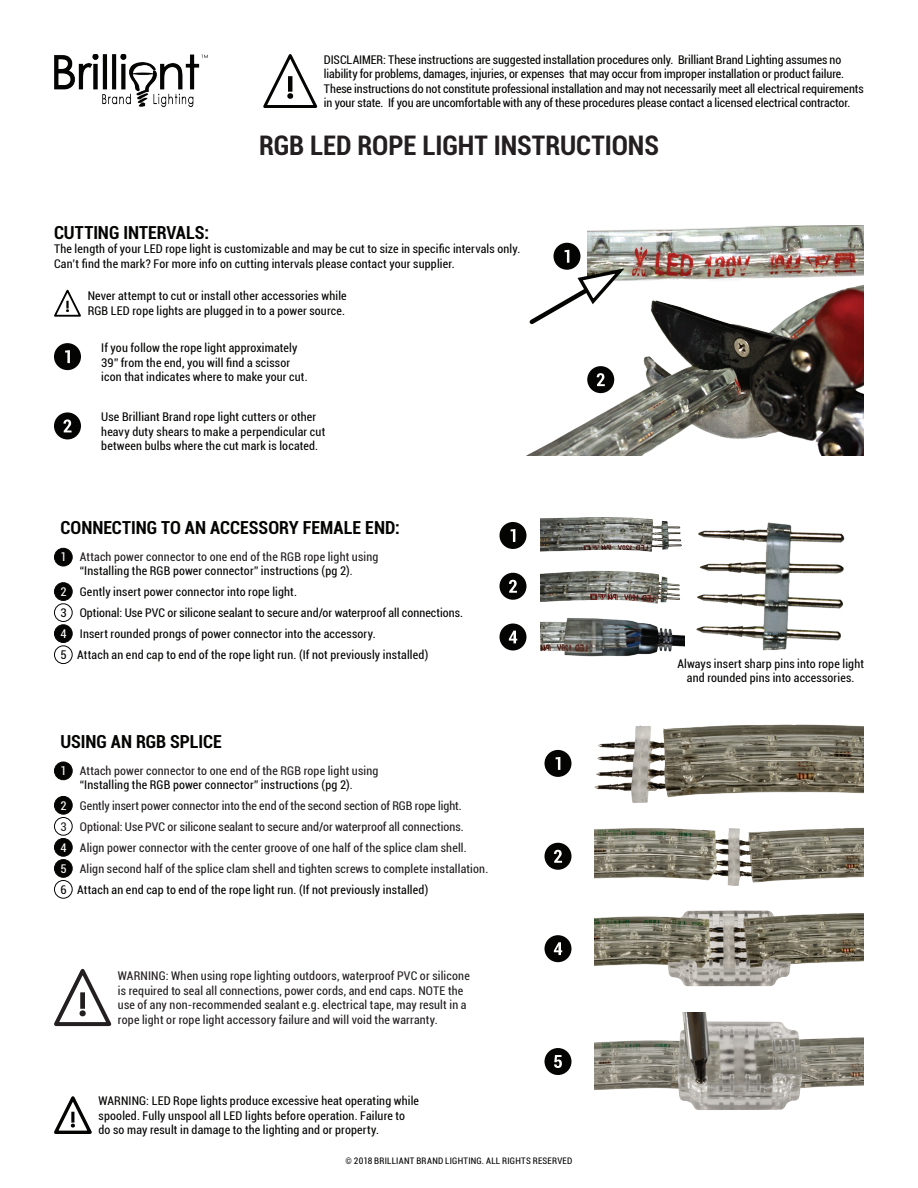
<style>
.page{position:relative;width:918px;height:1188px;background:#fff}
.page>*{position:absolute;margin:0;border:0;box-sizing:border-box;transform-origin:0 0}
.t1{font:700 condensed 27px "Roboto";letter-spacing:-.005em;color:#231f20}
.t2{font:700 condensed 18px "Roboto";color:#040503}
.t3{font:condensed 12px/14.4px "Roboto";letter-spacing:.01em;color:#040503}
.t4{font:condensed 12px/14.4px "Roboto";letter-spacing:.015em;color:#231f20}
.t5{font:condensed 9px "Roboto";letter-spacing:.025em;color:#040503}
.s1{color:#fff}
.s2{color:#231f20}
</style>
<div class="page">
<img style="left:54px;top:54px;width:154px;height:53px">
<svg style="left:263px;top:54px;width:55px;height:54px"></svg>
<div style="left:54px;top:548px;width:18px;height:18px;background:#040503;border-radius:50%"></div>
<div style="left:54px;top:548px;width:19px;height:18px;border:1px solid #040503;border-radius:50%"></div>
<div style="left:54px;top:583px;width:18px;height:17px;background:#040503;border-radius:50%"></div>
<div style="left:54px;top:582px;width:19px;height:19px;border:1px solid #040503;border-radius:50%"></div>
<div style="left:54px;top:603px;width:19px;height:19px;border:1px solid #040503;border-radius:50%"></div>
<div style="left:54px;top:625px;width:18px;height:17px;background:#040503;border-radius:50%"></div>
<div style="left:54px;top:624px;width:19px;height:19px;border:1px solid #040503;border-radius:50%"></div>
<div style="left:54px;top:645px;width:19px;height:19px;border:1px solid #040503;border-radius:50%"></div>
<div style="left:54px;top:839px;width:18px;height:17px;background:#040503;border-radius:50%"></div>
<div style="left:54px;top:838px;width:19px;height:19px;border:1px solid #040503;border-radius:50%"></div>
<div style="left:54px;top:762px;width:18px;height:18px;background:#040503;border-radius:50%"></div>
<div style="left:54px;top:762px;width:19px;height:18px;border:1px solid #040503;border-radius:50%"></div>
<div style="left:54px;top:796px;width:18px;height:18px;background:#040503;border-radius:50%"></div>
<div style="left:54px;top:796px;width:19px;height:19px;border:1px solid #040503;border-radius:50%"></div>
<div style="left:54px;top:817px;width:19px;height:19px;border:1px solid #040503;border-radius:50%"></div>
<div style="left:54px;top:860px;width:18px;height:17px;background:#040503;border-radius:50%"></div>
<div style="left:54px;top:859px;width:19px;height:19px;border:1px solid #040503;border-radius:50%"></div>
<div style="left:54px;top:880px;width:19px;height:19px;border:1px solid #040503;border-radius:50%"></div>
<img style="left:594px;top:724px;width:270px;height:79px">
<img style="left:594px;top:827px;width:270px;height:58px">
<img style="left:594px;top:910px;width:270px;height:77px">
<img style="left:594px;top:1012px;width:270px;height:98px">
<svg style="left:54px;top:968px;width:58px;height:59px"></svg>
<svg style="left:54px;top:289px;width:27px;height:28px"></svg>
<div style="left:54px;top:343px;width:27px;height:27px;background:#040503;border-radius:50%"></div>
<svg style="left:65px;top:350px;width:5px;height:13px"></svg>
<div style="left:54px;top:412px;width:27px;height:27px;background:#040503;border-radius:50%"></div>
<svg style="left:63px;top:419px;width:9px;height:13px"></svg>
<img style="left:526px;top:284px;width:338px;height:172px">
<img style="left:587px;top:225px;width:277px;height:56px">
<div style="left:554px;top:243px;width:26px;height:27px;background:#040503;border-radius:50%"></div>
<svg style="left:526px;top:250px;width:99px;height:78px"></svg>
<div style="left:587px;top:366px;width:27px;height:27px;background:#040503;border-radius:50%"></div>
<svg style="left:597px;top:373px;width:8px;height:13px"></svg>
<div style="left:544px;top:1048px;width:28px;height:27px;background:#040503;border-radius:50%"></div>
<svg style="left:554px;top:1055px;width:8px;height:13px"></svg>
<img style="left:540px;top:517px;width:142px;height:35px">
<img style="left:540px;top:570px;width:140px;height:34px">
<img style="left:540px;top:618px;width:144px;height:39px">
<img style="left:696px;top:522px;width:149px;height:129px">
<div style="left:500px;top:624px;width:26px;height:27px;background:#040503;border-radius:50%"></div>
<svg style="left:509px;top:631px;width:8px;height:12px"></svg>
<div style="left:500px;top:573px;width:26px;height:27px;background:#040503;border-radius:50%"></div>
<svg style="left:509px;top:580px;width:8px;height:13px"></svg>
<div style="left:500px;top:522px;width:26px;height:27px;background:#040503;border-radius:50%"></div>
<svg style="left:511px;top:529px;width:4px;height:13px"></svg>
<div style="left:544px;top:935px;width:28px;height:27px;background:#040503;border-radius:50%"></div>
<svg style="left:554px;top:942px;width:8px;height:13px"></svg>
<div style="left:544px;top:843px;width:28px;height:27px;background:#040503;border-radius:50%"></div>
<svg style="left:554px;top:850px;width:8px;height:13px"></svg>
<div style="left:544px;top:750px;width:28px;height:27px;background:#040503;border-radius:50%"></div>
<svg style="left:556px;top:757px;width:4px;height:13px"></svg>
<svg style="left:54px;top:1096px;width:38px;height:38px"></svg>
<p class="t3" style="left:324px;top:52px;width:541px">DISCLAIMER: These instructions are suggested installation procedures only. Brilliant Brand Lighting assumes no liability for problems, damages, injuries, or expenses that may occur from improper installation or product failure.<br>These instructions do not constitute professional installation and may not necessarily meet all electrical requirements in your state. If you are uncomfortable with any of these procedures please contact a licensed electrical contractor.</p>
<p class="t1" style="left:259px;top:127px;width:401px">RGB LED ROPE LIGHT INSTRUCTIONS</p>
<p class="t2" style="left:54px;top:220px;width:157px">CUTTING INTERVALS:</p>
<p class="t3" style="left:54px;top:241px;width:468px">The length of your LED rope light is customizable and may be cut to size in specific intervals only.</p>
<p class="t3" style="left:54px;top:256px;width:402px">Can’t find the mark? For more info on cutting intervals please contact your supplier.</p>
<p class="t3" style="left:88px;top:289px;width:261px">Never attempt to cut or install other accessories while<br>RGB LED rope lights are plugged in to a power source.</p>
<p class="t3" style="left:101px;top:340px;width:208px">If you follow the rope light approximately<br>39” from the end, you will find a scissor icon that indicates where to make your cut.</p>
<p class="t3" style="left:101px;top:410px;width:226px">Use Brilliant Brand rope light cutters or other heavy duty shears to make a perpendicular cut between bulbs where the cut mark is located.</p>
<p class="t2" style="left:60px;top:515px;width:341px">CONNECTING TO AN ACCESSORY FEMALE END:</p>
<p class="t4" style="left:60px;top:549px;width:319px"><span class="s1">1</span> Attach power connector to one end of the RGB rope light using</p>
<p class="t3" style="left:80px;top:563px;width:274px">“Installing the RGB power connector” instructions (pg 2)<span class="s2">.</span></p>
<p class="t3" style="left:60px;top:584px;width:238px"><span class="s1">2</span> Gently insert power connector into rope light.</p>
<p class="t3" style="left:60px;top:605px;width:404px">3 Optional: Use PVC or silicone sealant to secure and/or waterproof all connections.</p>
<p class="t3" style="left:60px;top:626px;width:317px"><span class="s1">4</span> Insert rounded prongs of power connector into the accessory.</p>
<p class="t3" style="left:60px;top:647px;width:369px">5 Attach an end cap to end of the rope light run. (If not previously installed)</p>
<p class="t2" style="left:60px;top:729px;width:163px">USING AN RGB SPLICE</p>
<p class="t4" style="left:60px;top:763px;width:319px"><span class="s1">1</span> Attach power connector to one end of the RGB rope light using</p>
<p class="t3" style="left:80px;top:777px;width:274px">“Installing the RGB power connector” instructions (pg 2)<span class="s2">.</span></p>
<p class="t4" style="left:60px;top:798px;width:403px"><span class="s1">2</span> Gently insert power connector into the end of the second section of RGB rope light.</p>
<p class="t4" style="left:60px;top:819px;width:405px">3 Optional: Use PVC or silicone sealant to secure and/or waterproof all connections.</p>
<p class="t4" style="left:60px;top:840px;width:408px"><span class="s1">4</span> Align power connector with the center groove of one half of the splice clam shell.</p>
<p class="t4" style="left:60px;top:861px;width:429px"><span class="s1">5</span> Align second half of the splice clam shell and tighten screws to complete installation.</p>
<p class="t3" style="left:60px;top:882px;width:369px">6 Attach an end cap to end of the rope light run. (If not previously installed)</p>
<p class="t4" style="left:118px;top:968px;width:353px">WARNING: When using rope lighting outdoors, waterproof PVC or silicone is required to seal all connections, power cords, and end caps. NOTE the use of any non-recommended sealant e.g. electrical tape, may result in a rope light or rope light accessory failure and will void the warranty.</p>
<p class="t3" style="left:99px;top:1093px;width:322px">WARNING: LED Rope lights produce excessive heat operating while spooled. Fully unspool all LED lights before operation. Failure to do so may result in damage to the lighting and or property.</p>
<p class="t5" style="left:346px;top:1155px;width:228px">© 2018 BRILLIANT BRAND LIGHTING. ALL RIGHTS RESERVED</p>
<p class="t3" style="left:677px;top:656px;width:188px">Always insert sharp pins into rope light</p>
<p class="t3" style="left:687px;top:670px;width:169px">and rounded pins into accessories.</p>
</div>
